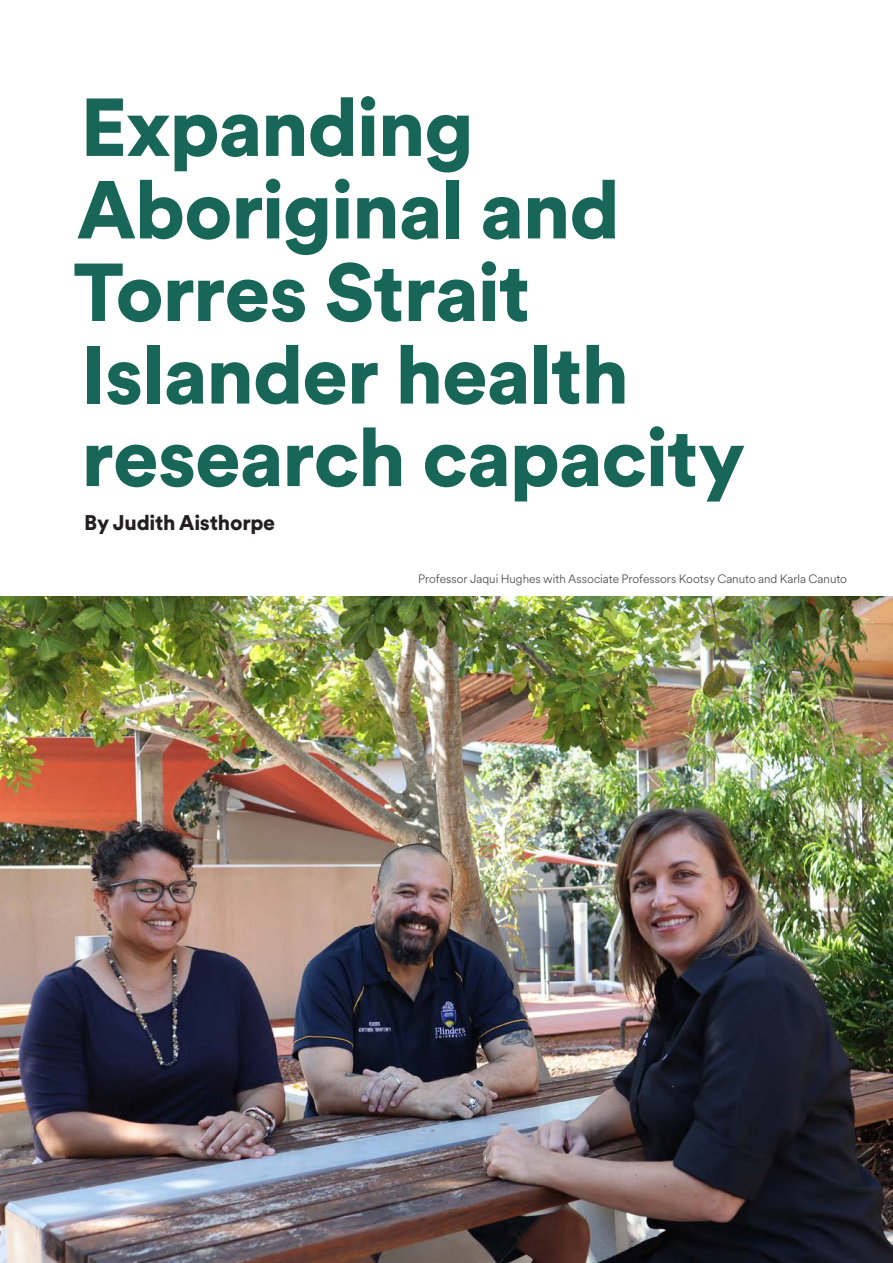
<style>
.page{position:relative;width:893px;height:1263px;background:#fff}
.page>*{position:absolute;margin:0;border:0;box-sizing:border-box;transform-origin:0 0}
.MPH___Article_Headli{font:900 81px/82.5px "Circular XX";letter-spacing:-.02em;color:#176657}
.MPH___Body{font:900 21px "Circular XX";letter-spacing:-.01em;color:#231f20}
.MPH___Body-2{font:300 12px "Circular XX";color:#3e3e3f}
</style>
<div class="page">
<img style="left:0;top:597px;width:893px;height:666px">
<p class="MPH___Article_Headli" style="left:73px;top:83px;width:673px">Expanding<br>Aboriginal and<br>Torres Strait<br>Islander health research capacity</p>
<p class="MPH___Body" style="left:84px;top:508px;width:193px">By Judith Aisthorpe</p>
<p class="MPH___Body-2" style="left:418px;top:571px;width:430px">Professor Jaqui Hughes with Associate Professors Kootsy Canuto and Karla Canuto</p>
</div>
